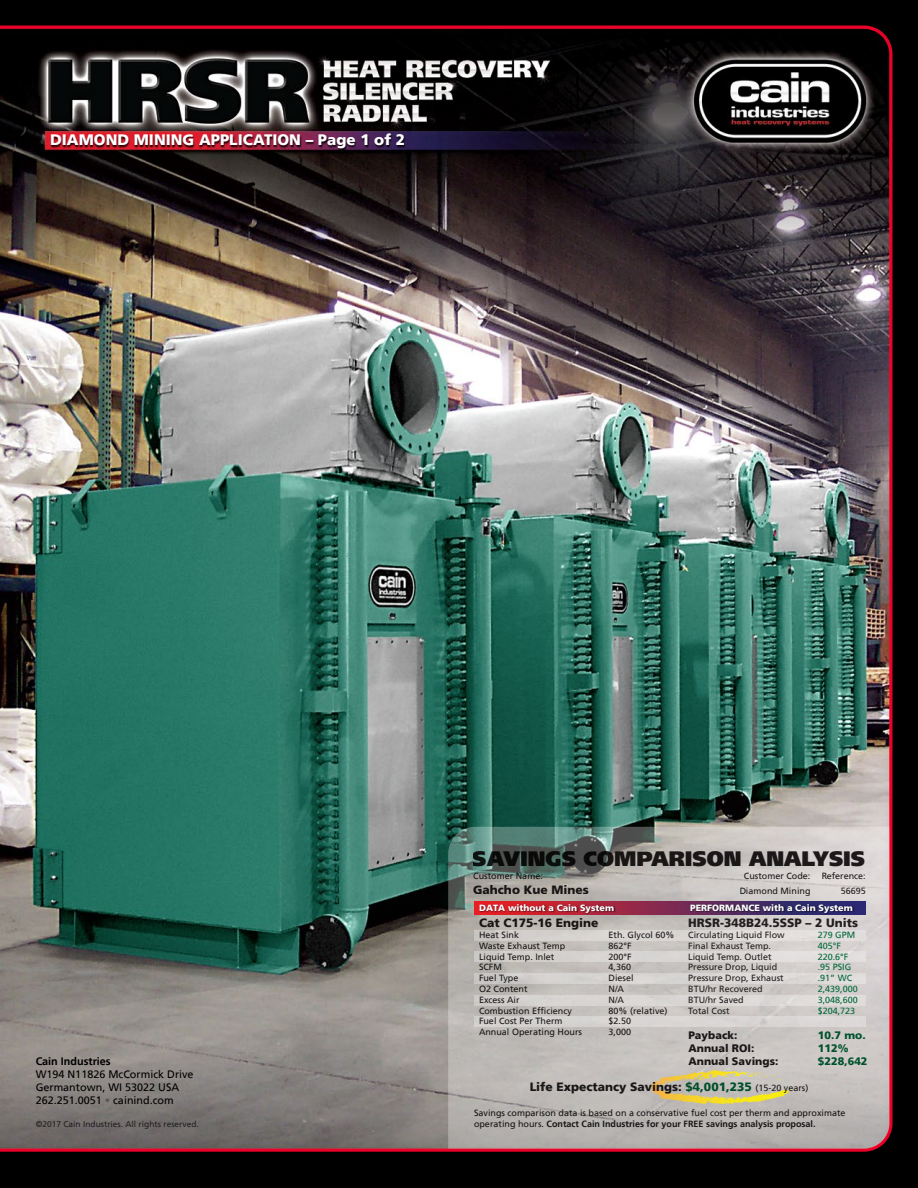
<style>
.page{position:relative;width:918px;height:1188px;background:#000}
.page>*{position:absolute;margin:0;border:0;box-sizing:border-box;transform-origin:0 0}
.t1{font:900 20.85px "Frutiger";color:#231f20}
.t2{font:900 15.15px "Frutiger";color:#fff}
.t3{font:900 12px "Frutiger";color:#231f20}
.t4{font:10.8px/12.9px "Frutiger";color:#000}
.t5{font:900 10.8px "Frutiger";color:#231f20}
.t6{font:900 10.8px "Frutiger";color:#006838}
.t7{font:700 10.8px "Frutiger";color:#000}
.t8{font:9px/14.2px "Frutiger";color:#231f20;text-align:right}
.t9{font:9px "Frutiger";color:#006838}
.t10{font:900 9px "Frutiger";color:#fff}
.t11{font:8.4px "Frutiger";color:#231f20}
.s1{color:#58595b}
.s2{color:#006838}
.s3{font-weight:400;font-size:9px}
.s4{font-weight:700}
</style>
<div class="page">
<img style="left:0;top:24px;width:894px;height:1129px">
<h2 class="t2" style="left:50px;top:133px;width:356px">DIAMOND MINING APPLICATION – Page 1 of 2</h2>
<h1 class="t1" style="left:473px;top:849px;width:394px">SAVINGS COMPARISON ANALYSIS</h1>
<p class="t8" style="left:473px;top:870px;width:71px">Customer Name:</p>
<h3 class="t3" style="left:473px;top:884px;width:117px">Gahcho Kue Mines</h3>
<h3 class="t3" style="left:688px;top:918px;width:172px">HRSR-348B24.5SSP – 2 Units</h3>
<p class="t8" style="left:688px;top:928px;width:98px">Circulating Liquid Flow</p>
<p class="t9" style="left:818px;top:931px;width:39px">279 GPM</p>
<p class="t8" style="left:688px;top:939px;width:84px">Final Exhaust Temp.</p>
<p class="t9" style="left:818px;top:942px;width:25px">405°F</p>
<p class="t8" style="left:688px;top:950px;width:85px">Liquid Temp. Outlet</p>
<p class="t9" style="left:818px;top:952px;width:32px">220.6°F</p>
<p class="t8" style="left:688px;top:961px;width:91px">Pressure Drop, Liquid</p>
<p class="t9" style="left:818px;top:963px;width:35px">.95 PSIG</p>
<p class="t8" style="left:688px;top:971px;width:97px">Pressure Drop, Exhaust</p>
<p class="t9" style="left:818px;top:974px;width:36px">.91” WC</p>
<p class="t8" style="left:688px;top:982px;width:76px">BTU/hr Recovered</p>
<p class="t9" style="left:818px;top:985px;width:42px">2,439,000</p>
<p class="t8" style="left:688px;top:993px;width:57px">BTU/hr Saved</p>
<p class="t9" style="left:818px;top:996px;width:42px">3,048,600</p>
<p class="t8" style="left:688px;top:1004px;width:43px">Total Cost</p>
<p class="t9" style="left:818px;top:1006px;width:39px">$204,723</p>
<p class="t8" style="left:821px;top:870px;width:46px">Reference:<br>56695</p>
<p class="t8" style="left:739px;top:870px;width:73px;text-align:center">Customer Code:<br>Diamond Mining</p>
<p class="t10" style="left:479px;top:904px;width:136px">DATA without a Cain System</p>
<p class="t10" style="left:690px;top:904px;width:164px">PERFORMANCE with a Cain System</p>
<h3 class="t3" style="left:479px;top:918px;width:121px">Cat C175-16 Engine</h3>
<p class="t8" style="left:479px;top:928px;width:42px">Heat Sink</p>
<p class="t8" style="left:609px;top:928px;width:68px">Eth. Glycol 60%</p>
<p class="t8" style="left:479px;top:939px;width:88px">Waste Exhaust Temp</p>
<p class="t8" style="left:609px;top:939px;width:25px">862°F</p>
<p class="t8" style="left:479px;top:950px;width:77px">Liquid Temp. Inlet</p>
<p class="t8" style="left:609px;top:950px;width:25px">200°F</p>
<p class="t8" style="left:479px;top:961px;width:24px">SCFM</p>
<p class="t8" style="left:609px;top:961px;width:24px">4,360</p>
<p class="t8" style="left:479px;top:971px;width:41px">Fuel Type</p>
<p class="t8" style="left:609px;top:971px;width:27px">Diesel</p>
<p class="t8" style="left:479px;top:982px;width:50px">O2 Content</p>
<p class="t8" style="left:609px;top:982px;width:17px">N/A</p>
<p class="t8" style="left:479px;top:993px;width:42px">Excess Air</p>
<p class="t8" style="left:609px;top:993px;width:17px">N/A</p>
<p class="t8" style="left:479px;top:1004px;width:94px">Combustion Efficiency</p>
<p class="t8" style="left:609px;top:1004px;width:61px">80% (relative)</p>
<p class="t8" style="left:479px;top:1015px;width:85px">Fuel Cost Per Therm</p>
<p class="t8" style="left:609px;top:1015px;width:24px">$2.50</p>
<p class="t8" style="left:479px;top:1025px;width:105px">Annual Operating Hours</p>
<p class="t8" style="left:609px;top:1025px;width:24px">3,000</p>
<p class="t5" style="left:688px;top:1031px;width:50px">Payback:</p>
<p class="t6" style="left:818px;top:1031px;width:49px">10.7 mo.</p>
<p class="t5" style="left:688px;top:1044px;width:68px">Annual ROI:</p>
<p class="t6" style="left:818px;top:1044px;width:32px">112%</p>
<p class="t7" style="left:36px;top:1057px;width:77px">Cain Industries</p>
<p class="t5" style="left:688px;top:1057px;width:92px">Annual Savings:</p>
<p class="t6" style="left:818px;top:1057px;width:51px">$228,642</p>
<p class="t4" style="left:36px;top:1069px;width:159px">W194 N11826 McCormick Drive<br>Germantown, WI 53022 USA<br>262.251.0051 <span class="s1">•</span> cainind.com</p>
<p class="t11" style="left:36px;top:1120px;width:165px">©2017 Cain Industries. All rights reserved.</p>
<h3 class="t3" style="left:530px;top:1082px;width:280px">Life Expectancy Savings: <span class="s2">$4,001,235</span> <span class="s3">(15-20 years)</span></h3>
<p class="t8" style="left:474px;top:1108px;width:373px;line-height:10.8px;text-align:left">Savings comparison data is based on a conservative fuel cost per therm and approximate operating hours. <span class="s4">Contact Cain Industries for your FREE savings analysis proposal.</span></p>
</div>
